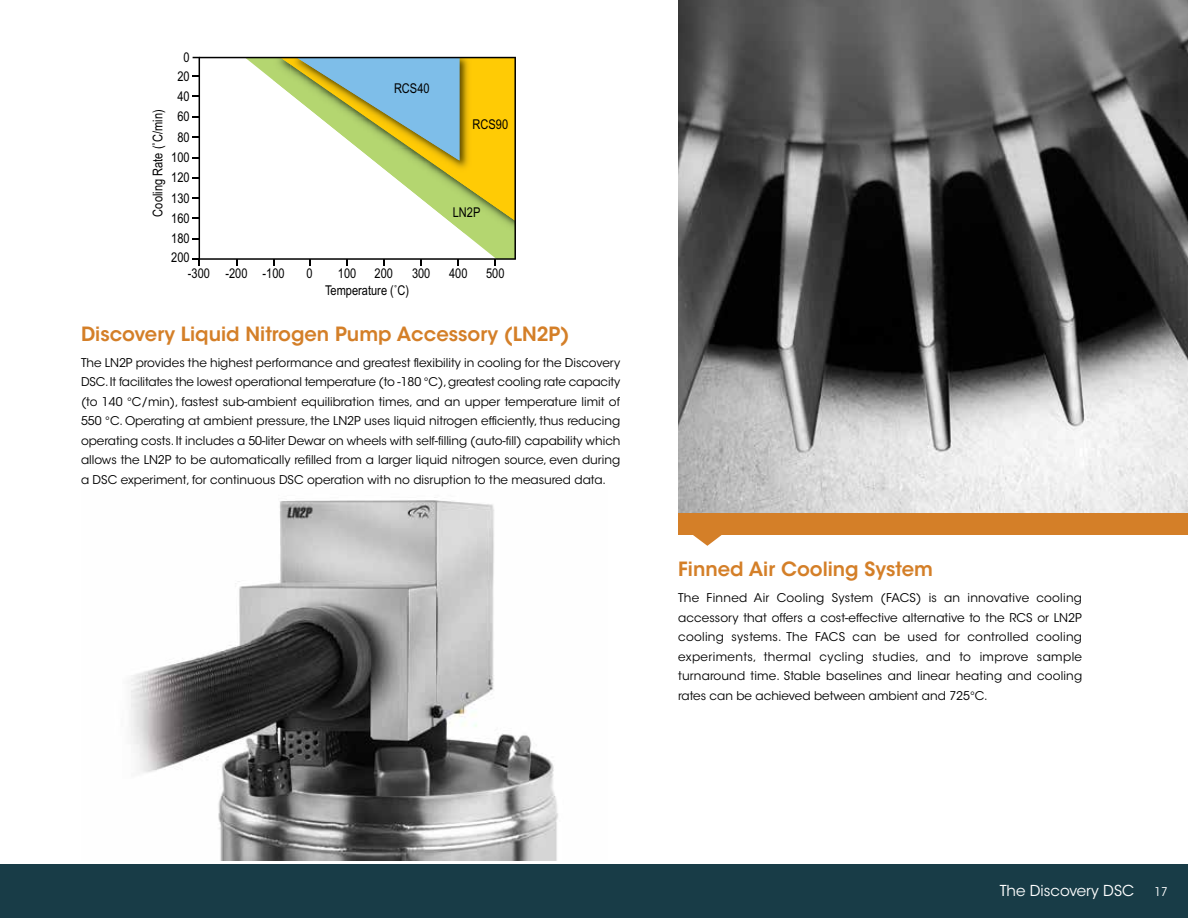
<style>
.page{position:relative;width:1188px;height:918px;background:#fff}
.page>*{position:absolute;margin:0;border:0;box-sizing:border-box;transform-origin:0 0}
.t1{font:600 19.5px "ITC Avant Garde Std";color:#d47f28}
.t2{font:15px "ITC Avant Garde Std";color:#fff}
.t3{font:13.5px/20.2px "Arial Narrow";color:#000;text-align:center}
.t4{font:12px/19.5px "ITC Avant Garde Std";color:#000;text-align:justify}
.t5{font:12px "ITC Avant Garde Std";color:#fff;scale:.95 1}
</style>
<div class="page">
<div style="left:0;top:864px;width:1188px;height:54px;background:#183c47"></div>
<img style="left:678px;top:0;width:510px;height:513px">
<img style="left:130px;top:500px;width:428px;height:361px">
<svg style="left:693px;top:535px;width:29px;height:11px"></svg>
<div style="left:678px;top:513px;width:510px;height:22px;background:#d47f28"></div>
<svg style="left:193px;top:57px;width:323px;height:203px"></svg>
<svg style="left:193px;top:75px;width:6px;height:2px"></svg>
<svg style="left:193px;top:116px;width:6px;height:2px"></svg>
<svg style="left:193px;top:136px;width:6px;height:2px"></svg>
<svg style="left:193px;top:197px;width:6px;height:2px"></svg>
<svg style="left:193px;top:217px;width:6px;height:2px"></svg>
<svg style="left:193px;top:258px;width:7px;height:8px"></svg>
<svg style="left:346px;top:259px;width:2px;height:7px"></svg>
<svg style="left:383px;top:259px;width:2px;height:7px"></svg>
<svg style="left:200px;top:57px;width:316px;height:202px"></svg>
<p class="t3" style="left:184px;top:47px;width:8px">0</p>
<p class="t3" style="left:177px;top:66px;width:14px">20</p>
<p class="t3" style="left:171px;top:107px;width:20px">60<br>80<br>100<br>120<br>130<br>160<br>180</p>
<p class="t3" style="left:188px;top:249px;width:98px;line-height:16.4px;text-align:left;text-indent:-17px">200<br>-300 -200 -100</p>
<p class="t3" style="left:177px;top:86px;width:14px">40</p>
<p class="t3" style="left:148px;top:217px;width:109px;rotate:-90deg">Cooling Rate (˚C/min)</p>
<p class="t3" style="left:394px;top:78px;width:37px">RCS40</p>
<p class="t3" style="left:473px;top:114px;width:37px">RCS90</p>
<p class="t3" style="left:453px;top:202px;width:29px">LN2P</p>
<p class="t3" style="left:306px;top:263px;width:8px">0</p>
<p class="t3" style="left:338px;top:263px;width:20px">100</p>
<p class="t3" style="left:375px;top:263px;width:20px">200</p>
<p class="t3" style="left:412px;top:263px;width:20px">300</p>
<p class="t3" style="left:449px;top:263px;width:20px">400</p>
<p class="t3" style="left:486px;top:263px;width:20px">500</p>
<p class="t3" style="left:325px;top:280px;width:86px">Temperature (˚C)</p>
<h1 class="t1" style="left:81px;top:321px;width:490px">Discovery Liquid Nitrogen Pump Accessory (LN2P)</h1>
<p class="t4" style="left:81px;top:353px;width:541px">The LN2P provides the highest performance and greatest flexibility in cooling for the Discovery DSC. It facilitates the lowest operational temperature (to -180 °C), greatest cooling rate capacity (to 140 °C/min), fastest sub-ambient equilibration times, and an upper temperature limit of 550 °C. Operating at ambient pressure, the LN2P uses liquid nitrogen efficiently, thus reducing operating costs. It includes a 50-liter Dewar on wheels with self-filling (auto-fill) capability which allows the LN2P to be automatically refilled from a larger liquid nitrogen source, even during a DSC experiment, for continuous DSC operation with no disruption to the measured data.</p>
<h1 class="t1" style="left:678px;top:557px;width:256px">Finned Air Cooling System</h1>
<p class="t4" style="left:678px;top:588px;width:406px">The Finned Air Cooling System (FACS) is an innovative cooling accessory that offers a cost-effective alternative to the RCS or LN2P cooling systems. The FACS can be used for controlled cooling experiments, thermal cycling studies, and to improve sample turnaround time. Stable baselines and linear heating and cooling rates can be achieved between ambient and 725°C.</p>
<p class="t2" style="left:1000px;top:881px;width:136px">The Discovery DSC</p>
<p class="t5" style="left:1155px;top:884px;width:15px">17</p>
</div>
